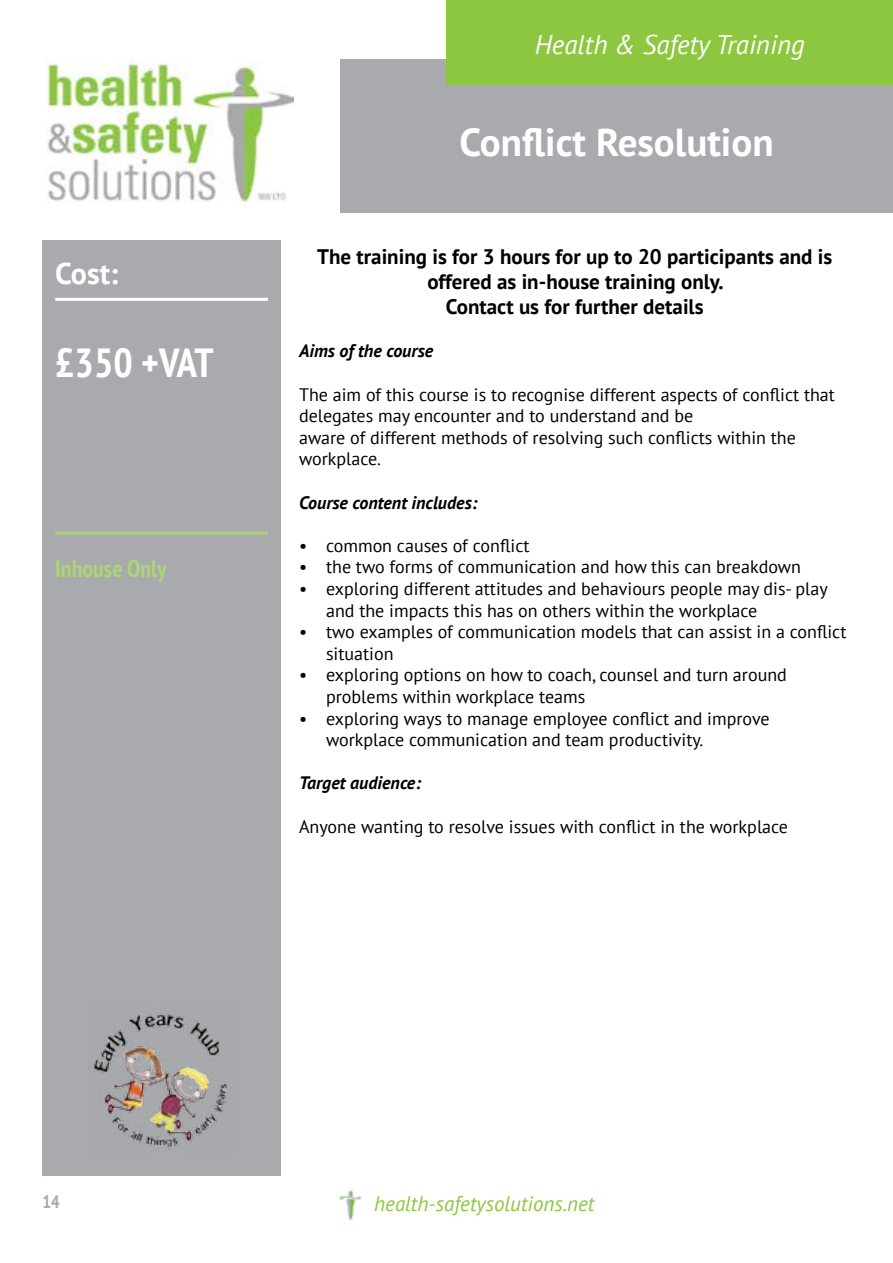
<style>
.page{position:relative;width:893px;height:1263px;background:#fff}
.page>*{position:absolute;margin:0;border:0;box-sizing:border-box;transform-origin:0 0}
.t1{font:700 condensed 40.5px "PT Sans";letter-spacing:-.03em;color:#fff}
.t2{font:700 39px "PT Sans";color:#fff}
.t3{font:700 30px "PT Sans";color:#fff}
.t4{font:italic 27px "PT Sans";color:#fff}
.t5{font:700 condensed 24px "PT Sans";color:#aed477}
.t6{font:700 21px/25.2px "PT Sans";color:#000;text-align:center}
.t7{font:italic 21px "PT Sans";color:#8dc63f}
.t8{font:18px/21.6px "PT Sans";color:#000}
.t9{font:italic 700 18px "PT Sans";color:#000}
.t10{font:700 condensed 18px "PT Sans";color:#a8aaad}
</style>
<div class="page">
<div style="left:340px;top:60px;width:553px;height:153px;background:#a8aaad"></div>
<div style="left:446px;top:0;width:447px;height:85px;background:#8dc63f"></div>
<img style="left:47px;top:60px;width:246px;height:143px">
<img style="left:339px;top:1191px;width:23px;height:29px">
<div style="left:43px;top:240px;width:238px;height:936px;background:#a8aaad"></div>
<hr style="left:55px;top:298px;width:213px;height:3px;background:#fff">
<img style="left:93px;top:1014px;width:135px;height:136px">
<hr style="left:55px;top:531px;width:213px;height:3px;background:#aed477">
<h3 class="t4" style="left:535px;top:28px;width:272px">Health &amp; Safety Training</h3>
<h3 class="t3" style="left:55px;top:253px;width:65px">Cost:</h3>
<h1 class="t1" style="left:55px;top:336px;width:160px">£350 +VAT</h1>
<h3 class="t5" style="left:55px;top:553px;width:113px">Inhouse Only</h3>
<h2 class="t2" style="left:459px;top:117px;width:316px">Conflict Resolution</h2>
<p class="t6" style="left:317px;top:243px;width:517px">The training is for 3 hours for up to 20 participants and is offered as in-house training only.<br>Contact us for further details</p>
<p class="t9" style="left:299px;top:339px;width:136px">Aims of the course</p>
<p class="t8" style="left:299px;top:383px;width:537px">The aim of this course is to recognise different aspects of conflict that delegates may encounter and to understand and be<br>aware of different methods of resolving such conflicts within the workplace.</p>
<p class="t9" style="left:299px;top:490px;width:180px">Course content includes:</p>
<p class="t8" style="left:299px;top:534px;width:232px">• common causes of conflict</p>
<p class="t8" style="left:299px;top:556px;width:503px">• the two forms of communication and how this can breakdown</p>
<p class="t8" style="left:326px;top:577px;width:503px;text-indent:-27px">• exploring different attitudes and behaviours people may dis- play and the impacts this has on others within the workplace</p>
<p class="t8" style="left:326px;top:621px;width:522px;text-indent:-27px">• two examples of communication models that can assist in a conflict situation</p>
<p class="t8" style="left:326px;top:664px;width:462px;text-indent:-27px">• exploring options on how to coach, counsel and turn around problems within workplace teams</p>
<p class="t8" style="left:326px;top:707px;width:445px;text-indent:-27px">• exploring ways to manage employee conflict and improve workplace communication and team productivity.</p>
<p class="t9" style="left:299px;top:771px;width:123px">Target audience:</p>
<p class="t8" style="left:299px;top:815px;width:490px">Anyone wanting to resolve issues with conflict in the workplace</p>
<p class="t10" style="left:43px;top:1190px;width:19px">14</p>
<p class="t7" style="left:374px;top:1190px;width:222px">health-safetysolutions.net</p>
</div>
